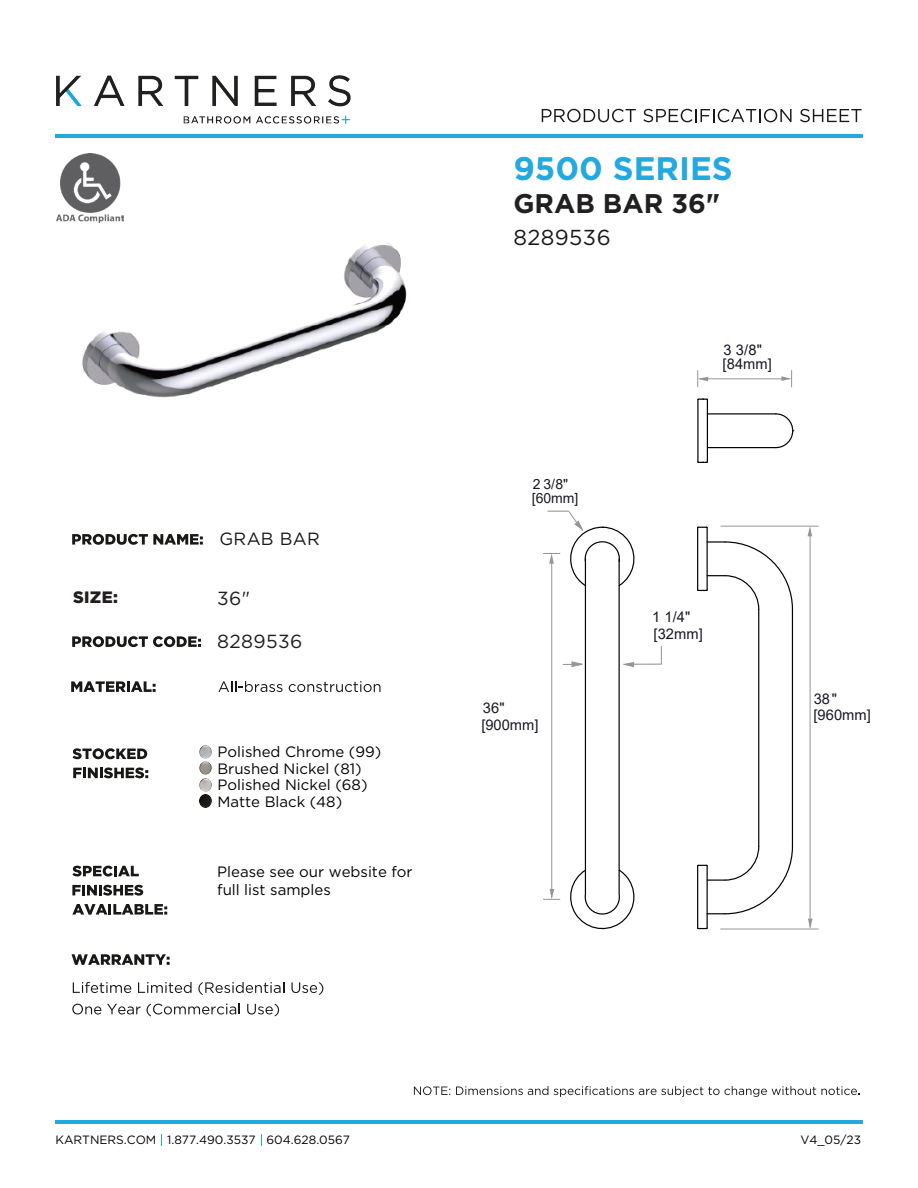
<style>
.page{position:relative;width:918px;height:1188px;background:#fff}
.page>*{position:absolute;margin:0;border:0;box-sizing:border-box;transform-origin:0 0}
.t1{font:700 32.55px "Gotham";color:#23a8e0}
.t2{font:700 27px "Gotham";color:#221f21}
.t3{font:21.6px "Gotham";letter-spacing:.02em;color:#181817}
.t4{font:18.9px "Gotham";letter-spacing:.02em;color:#211e1e}
.t5{font:17.7px "Gotham";letter-spacing:.02em;color:#181817}
.t6{font:900 16.5px "Gotham";color:#221e1e}
.t7{font:15px/16.5px "Gotham";color:#030303}
.t8{font:14.7px/16.5px "Arial";letter-spacing:.005em;color:#1b1823}
.t9{font:13.95px "Arial";color:#1b1823}
.t10{font:12px "Gotham";color:#030303}
</style>
<div class="page">
<hr style="left:55px;top:134px;width:808px;height:4px;background:#23a8e0">
<hr style="left:55px;top:1120px;width:808px;height:4px;background:#23a8e0">
<img style="left:56px;top:76px;width:295px;height:48px">
<svg style="left:542px;top:109px;width:94px;height:13px"></svg>
<svg style="left:643px;top:109px;width:149px;height:13px"></svg>
<svg style="left:800px;top:109px;width:62px;height:13px"></svg>
<svg style="left:414px;top:1086px;width:36px;height:9px"></svg>
<svg style="left:456px;top:1086px;width:92px;height:9px"></svg>
<svg style="left:554px;top:1086px;width:306px;height:11px"></svg>
<svg style="left:72px;top:534px;width:131px;height:11px"></svg>
<svg style="left:72px;top:636px;width:129px;height:11px"></svg>
<svg style="left:72px;top:748px;width:75px;height:11px"></svg>
<svg style="left:73px;top:767px;width:75px;height:11px"></svg>
<svg style="left:72px;top:954px;width:98px;height:11px"></svg>
<svg style="left:73px;top:982px;width:58px;height:11px"></svg>
<svg style="left:138px;top:982px;width:54px;height:11px"></svg>
<svg style="left:198px;top:982px;width:86px;height:13px"></svg>
<svg style="left:291px;top:982px;width:32px;height:13px"></svg>
<svg style="left:72px;top:1004px;width:29px;height:11px"></svg>
<svg style="left:107px;top:1004px;width:34px;height:11px"></svg>
<svg style="left:147px;top:1003px;width:93px;height:13px"></svg>
<svg style="left:247px;top:1004px;width:32px;height:12px"></svg>
<svg style="left:71px;top:681px;width:85px;height:11px"></svg>
<svg style="left:218px;top:681px;width:65px;height:11px"></svg>
<svg style="left:289px;top:681px;width:92px;height:11px"></svg>
<svg style="left:72px;top:866px;width:67px;height:11px"></svg>
<svg style="left:72px;top:885px;width:71px;height:11px"></svg>
<svg style="left:72px;top:904px;width:95px;height:11px"></svg>
<img style="left:82px;top:243px;width:325px;height:155px">
<img style="left:57px;top:154px;width:66px;height:69px">
<svg style="left:199px;top:745px;width:13px;height:63px"></svg>
<hr style="left:792px;top:609px;width:1px;height:237px;background:#030303">
<hr style="left:758px;top:609px;width:1px;height:237px;background:#030303">
<hr style="left:707px;top:866px;width:1px;height:62px;background:#030303">
<hr style="left:707px;top:528px;width:1px;height:62px;background:#030303">
<hr style="left:697px;top:866px;width:1px;height:62px;background:#030303">
<hr style="left:697px;top:528px;width:1px;height:62px;background:#030303">
<hr style="left:619px;top:559px;width:1px;height:335px;background:#030303">
<hr style="left:585px;top:559px;width:1px;height:335px;background:#030303">
<hr style="left:707px;top:447px;width:69px;height:1px;background:#030303">
<hr style="left:707px;top:413px;width:69px;height:2px;background:#030303">
<hr style="left:707px;top:400px;width:1px;height:62px;background:#030303">
<hr style="left:697px;top:400px;width:2px;height:62px;background:#030303">
<svg style="left:697px;top:927px;width:11px;height:3px"></svg>
<svg style="left:697px;top:845px;width:97px;height:70px"></svg>
<svg style="left:697px;top:541px;width:97px;height:70px"></svg>
<svg style="left:697px;top:526px;width:11px;height:3px"></svg>
<svg style="left:570px;top:869px;width:65px;height:61px"></svg>
<svg style="left:775px;top:413px;width:19px;height:36px"></svg>
<svg style="left:697px;top:461px;width:11px;height:2px"></svg>
<svg style="left:697px;top:398px;width:11px;height:3px"></svg>
<hr style="left:699px;top:379px;width:84px;height:1px;background:#939598">
<svg style="left:781px;top:370px;width:11px;height:17px"></svg>
<svg style="left:697px;top:370px;width:11px;height:17px"></svg>
<svg style="left:563px;top:661px;width:20px;height:6px"></svg>
<svg style="left:623px;top:646px;width:39px;height:21px"></svg>
<hr style="left:551px;top:562px;width:1px;height:336px;background:#939598">
<svg style="left:543px;top:511px;width:92px;height:76px"></svg>
<svg style="left:543px;top:889px;width:17px;height:11px"></svg>
<hr style="left:720px;top:929px;width:99px;height:1px;background:#939598">
<hr style="left:720px;top:526px;width:99px;height:1px;background:#939598">
<hr style="left:810px;top:535px;width:1px;height:392px;background:#939598">
<svg style="left:808px;top:526px;width:4px;height:10px"></svg>
<svg style="left:808px;top:919px;width:5px;height:10px"></svg>
<h1 class="t1" style="left:513px;top:150px;width:221px">9500 SERIES</h1>
<h2 class="t2" style="left:513px;top:188px;width:208px">GRAB BAR 36"</h2>
<h3 class="t3" style="left:513px;top:226px;width:99px">8289536</h3>
<p class="t5" style="left:219px;top:529px;width:102px">GRAB BAR</p>
<p class="t6" style="left:73px;top:588px;width:46px">SIZE:</p>
<p class="t4" style="left:217px;top:588px;width:34px">36"</p>
<p class="t4" style="left:217px;top:631px;width:87px">8289536</p>
<p class="t7" style="left:217px;top:743px;width:165px">Polished Chrome (99)<br>Brushed Nickel (81)<br>Polished Nickel (68)<br>Matte Black (48)</p>
<p class="t7" style="left:217px;top:862px;width:197px;line-height:18px">Please see our website for full list samples</p>
<p class="t9" style="left:533px;top:474px;width:37px">2 3/8"</p>
<p class="t9" style="left:532px;top:488px;width:48px">[60mm]</p>
<p class="t8" style="left:723px;top:342px;width:51px;line-height:14.7px">3 3/8" [84mm]</p>
<p class="t8" style="left:652px;top:609px;width:52px">1 1/4" [32mm]</p>
<p class="t8" style="left:481px;top:700px;width:59px">36" [900mm]</p>
<p class="t8" style="left:814px;top:690px;width:59px">38" [960mm]</p>
<p class="t10" style="left:55px;top:1133px;width:296px">KARTNERS.COM 1.877.490.3537 604.628.0567</p>
<p class="t10" style="left:800px;top:1133px;width:62px">V4_05/23</p>
</div>
